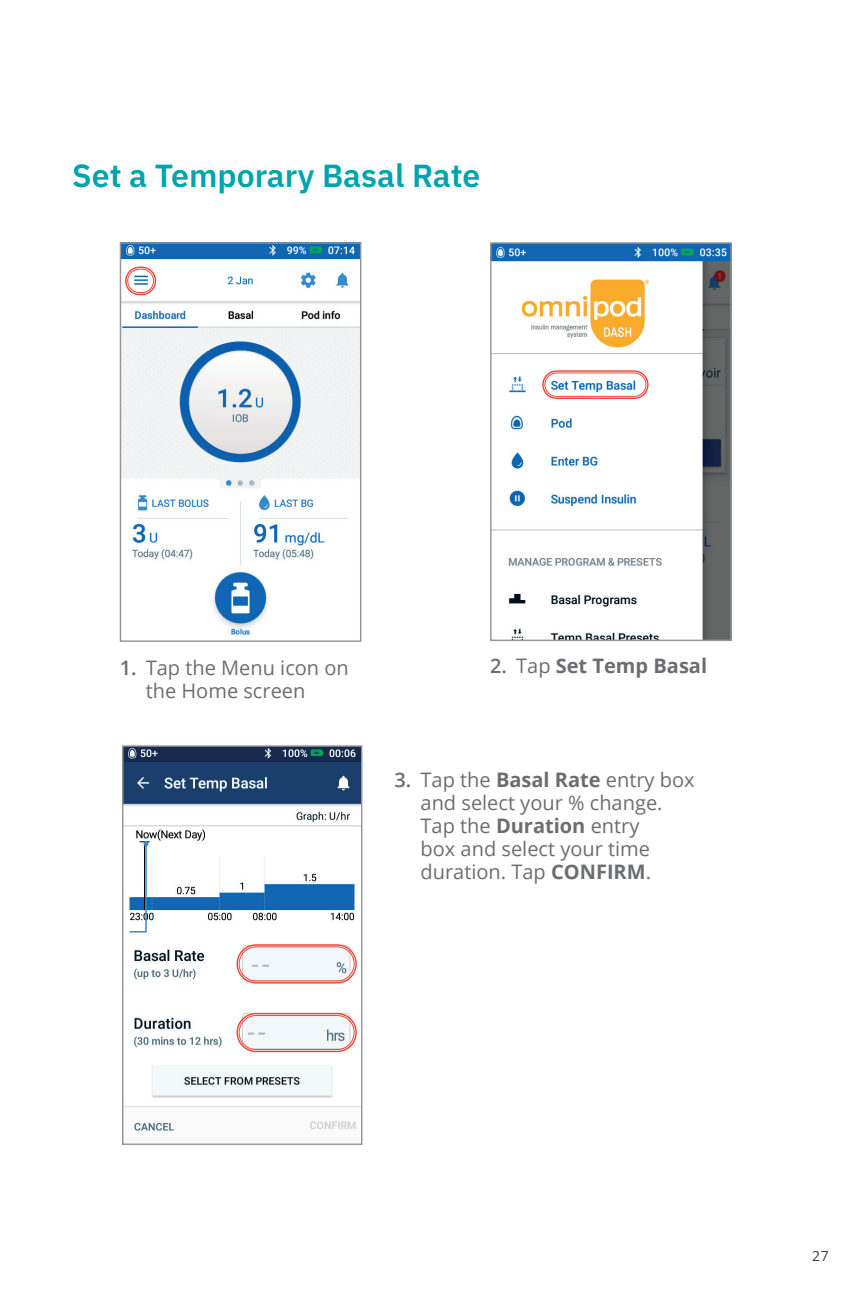
<style>
.page{position:relative;width:865px;height:1297px;background:#fff}
.page>*{position:absolute;margin:0;border:0;box-sizing:border-box;transform-origin:0 0}
.Headline{font:600 32px "IBM Plex Sans";color:#00a3ae}
.t1{font:20px/23px "Open Sans";color:#6c6d70}
.t2{font:700 20px "Open Sans";color:#6c6d70}
.t3{font:14px "Open Sans";color:#3e3e3f}
.s1{font-weight:600}
.s2{font-weight:400}
.s3{font-weight:700}
</style>
<div class="page">
<img style="left:122px;top:244px;width:237px;height:391px">
<div style="left:120px;top:242px;width:241px;height:400px;border:1px solid #939598"></div>
<div style="left:125px;top:266px;width:31px;height:29px;border:1px solid #ef473c;border-radius:14px"></div>
<div style="left:127px;top:269px;width:27px;height:24px;border:1px solid #ef473c;border-radius:12px"></div>
<img style="left:124px;top:747px;width:236px;height:384px">
<div style="left:122px;top:745px;width:240px;height:400px;border:1px solid #939598"></div>
<div style="left:236px;top:944px;width:121px;height:39px;border:1px solid #ef473c;border-radius:19px"></div>
<div style="left:239px;top:946px;width:115px;height:35px;border:1px solid #ef473c;border-radius:17px"></div>
<div style="left:236px;top:1013px;width:121px;height:39px;border:1px solid #ef473c;border-radius:19px"></div>
<div style="left:239px;top:1015px;width:115px;height:34px;border:1px solid #ef473c;border-radius:17px"></div>
<img style="left:492px;top:244px;width:237px;height:395px">
<div style="left:490px;top:242px;width:241px;height:399px;border:1px solid #939598"></div>
<div style="left:542px;top:370px;width:106px;height:29px;border:1px solid #ef473c;border-radius:14px"></div>
<div style="left:544px;top:373px;width:102px;height:23px;border:1px solid #ef473c;border-radius:12px"></div>
<img style="left:506px;top:264px;width:153px;height:85px">
<p class="Headline" style="left:72px;top:151px;width:409px">Set a Temporary Basal Rate</p>
<p class="t1" style="left:146px;top:655px;width:204px;text-indent:-26px"><span class="s1">1.</span> Tap the Menu icon on the Home screen</p>
<p class="t2" style="left:490px;top:652px;width:218px"><span class="s1">2.</span> <span class="s2">Tap</span> Set Temp Basal</p>
<p class="t1" style="left:420px;top:768px;width:276px;text-indent:-26px"><span class="s1">3.</span> Tap the <span class="s3">Basal Rate</span> entry box and select your % change.<br>Tap the <span class="s3">Duration</span> entry<br>box and select your time duration. Tap <span class="s3">CONFIRM</span>.</p>
<p class="t3" style="left:812px;top:1246px;width:18px">27</p>
</div>
